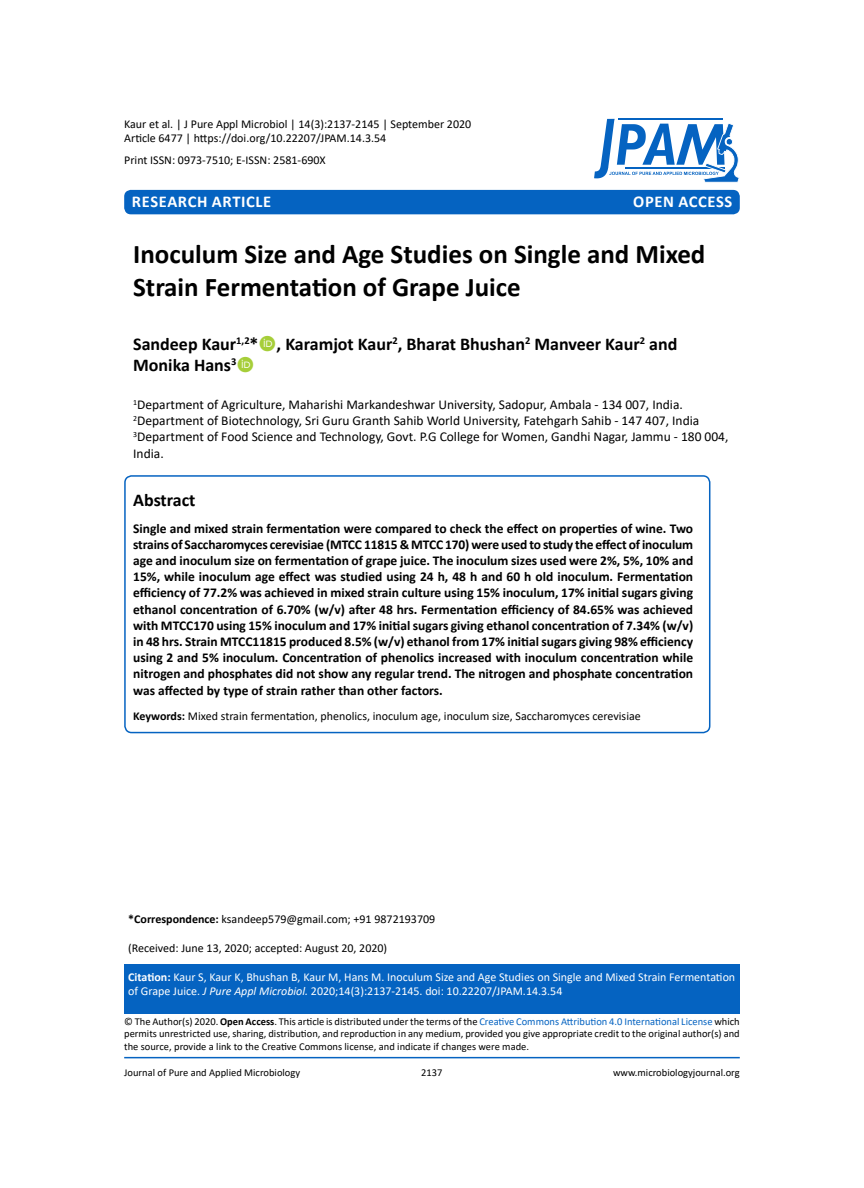
<style>
.page{position:relative;width:864px;height:1188px;background:#fff}
.page>*{position:absolute;margin:0;border:0;box-sizing:border-box;transform-origin:0 0}
.t1{font:700 27px/32.4px "Calibri";color:#000}
.t2{font:700 18px/21.6px "Calibri";color:#000}
.t3{font:700 16.5px "Calibri";letter-spacing:.04em;color:#fff}
.t4{font:700 13.5px/16.2px "Calibri";color:#000;text-align:justify}
.t5{font:13.5px/16.2px "Calibri";color:#000}
.t6{font:12px/14.4px "Calibri";color:#000}
.t7{font:12px/14.4px "Calibri";color:#fff}
.t8{font:10.5px/12.6px "Calibri";color:#000;text-align:justify}
.s1{font-weight:700}
.s2{font-style:italic}
.s3{color:#0563c1}
</style>
<div class="page">
<div style="left:124px;top:964px;width:616px;height:50px;background:#0563c1"></div>
<hr style="left:124px;top:1057px;width:616px;height:1px;background:#0563c1">
<div style="left:124px;top:190px;width:616px;height:24px;background:#0563c1;border-radius:7px"></div>
<svg style="left:594px;top:119px;width:145px;height:64px"></svg>
<div style="left:124px;top:475px;width:586px;height:258px;border:2px solid #0563c1;border-radius:7px"></div>
<p class="t6" style="left:124px;top:116px;width:349px">Kaur et al. | J Pure Appl Microbiol | 14(3):2137-2145 | September 2020<br>Article 6477 | https://doi.org/10.22207/JPAM.14.3.54</p>
<p class="t6" style="left:124px;top:152px;width:203px">Print ISSN: 0973-7510; E-ISSN: 2581-690X</p>
<p class="t3" style="left:132px;top:189px;width:141px">Research Article</p>
<p class="t3" style="left:633px;top:189px;width:84px">OPEN ACCESS</p>
<h1 class="t1" style="left:133px;top:238px;width:574px">Inoculum Size and Age Studies on Single and Mixed<br>Strain Fermentation of Grape Juice</h1>
<h2 class="t2" style="left:133px;top:333px;width:546px">Sandeep Kaur<sup>1,2</sup>* , Karamjot Kaur<sup>2</sup>, Bharat Bhushan<sup>2</sup> Manveer Kaur<sup>2</sup> and<br>Monika Hans<sup>3</sup></h2>
<p class="t5" style="left:133px;top:396px;width:597px"><sup>1</sup>Department of Agriculture, Maharishi Markandeshwar University, Sadopur, Ambala - 134 007, India.<br><sup>2</sup>Department of Biotechnology, Sri Guru Granth Sahib World University, Fatehgarh Sahib - 147 407, India <sup>3</sup>Department of Food Science and Technology, Govt. P.G College for Women, Gandhi Nagar, Jammu - 180 004, India.</p>
<h2 class="t2" style="left:133px;top:489px;width:64px">Abstract</h2>
<p class="t4" style="left:133px;top:520px;width:562px">Single and mixed strain fermentation were compared to check the effect on properties of wine. Two strains of Saccharomyces cerevisiae (MTCC 11815 &amp; MTCC 170) were used to study the effect of inoculum age and inoculum size on fermentation of grape juice. The inoculum sizes used were 2%, 5%, 10% and 15%, while inoculum age effect was studied using 24 h, 48 h and 60 h old inoculum. Fermentation efficiency of 77.2% was achieved in mixed strain culture using 15% inoculum, 17% initial sugars giving ethanol concentration of 6.70% (w/v) after 48 hrs. Fermentation efficiency of 84.65% was achieved with MTCC170 using 15% inoculum and 17% initial sugars giving ethanol concentration of 7.34% (w/v) in 48 hrs. Strain MTCC11815 produced 8.5% (w/v) ethanol from 17% initial sugars giving 98% efficiency using 2 and 5% inoculum. Concentration of phenolics increased with inoculum concentration while nitrogen and phosphates did not show any regular trend. The nitrogen and phosphate concentration was affected by type of strain rather than other factors.</p>
<p class="t6" style="left:133px;top:708px;width:509px"><span class="s1">Keywords:</span> Mixed strain fermentation, phenolics, inoculum age, inoculum size, Saccharomyces cerevisiae</p>
<p class="t6" style="left:128px;top:912px;width:308px"><span class="s1">*Correspondence:</span> ksandeep579@gmail.com; +91 9872193709</p>
<p class="t6" style="left:128px;top:940px;width:261px">(Received: June 13, 2020; accepted: August 20, 2020)</p>
<p class="t7" style="left:128px;top:969px;width:609px"><span class="s1">Citation:</span> Kaur S, Kaur K, Bhushan B, Kaur M, Hans M. Inoculum Size and Age Studies on Single and Mixed Strain Fermentation of Grape Juice. <span class="s2">J Pure Appl Microbiol.</span> 2020;14(3):2137-2145. doi: 10.22207/JPAM.14.3.54</p>
<p class="t8" style="left:124px;top:1015px;width:617px">© The Author(s) 2020. <span class="s1">Open Access</span>. This article is distributed under the terms of the <span class="s3">Creative Commons Attribution 4.0 International License</span> which permits unrestricted use, sharing, distribution, and reproduction in any medium, provided you give appropriate credit to the original author(s) and the source, provide a link to the Creative Commons license, and indicate if changes were made.</p>
<p class="t8" style="left:124px;top:1066px;width:177px">Journal of Pure and Applied Microbiology</p>
<p class="t8" style="left:421px;top:1066px;width:23px">2137</p>
<p class="t8" style="left:613px;top:1066px;width:128px">www.microbiologyjournal.org</p>
</div>
